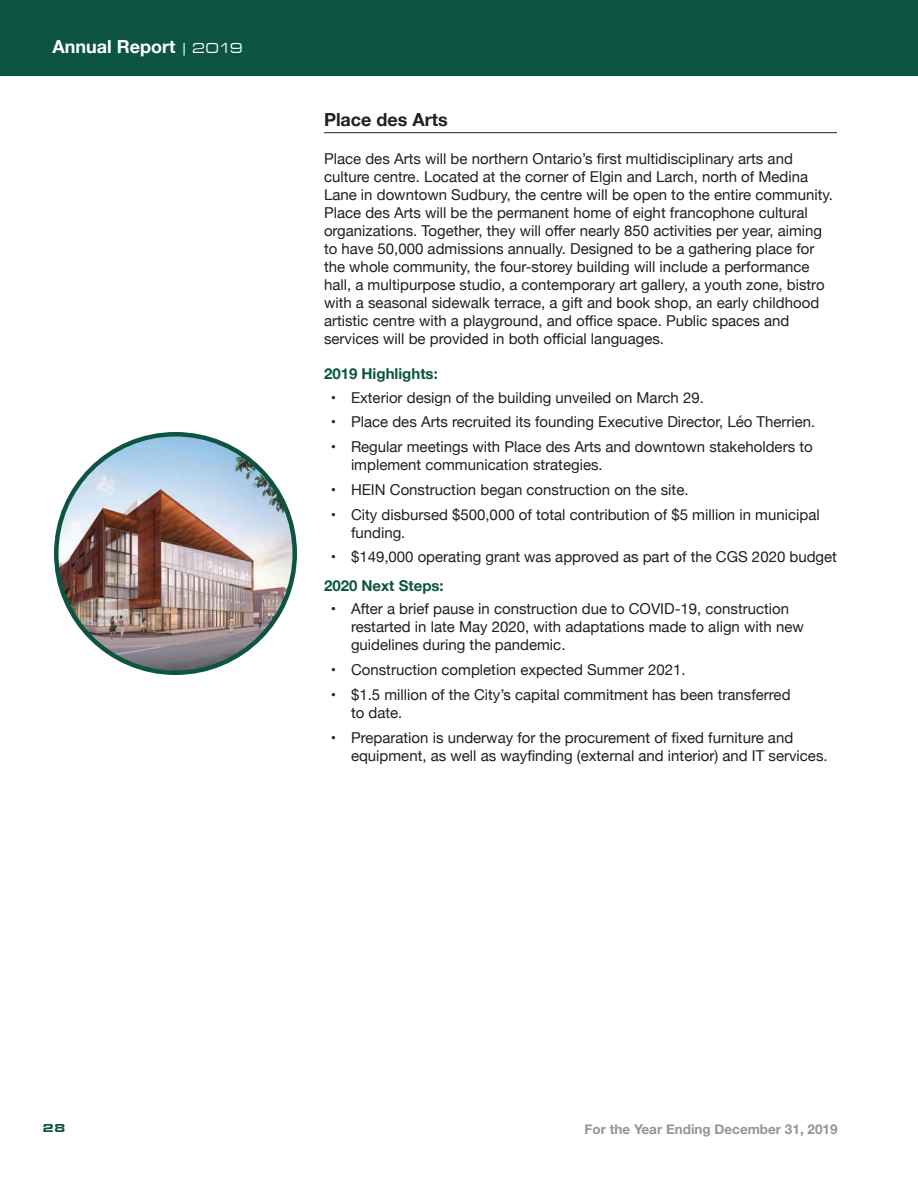
<style>
.page{position:relative;width:918px;height:1188px;background:#fff}
.page>*{position:absolute;margin:0;border:0;box-sizing:border-box;transform-origin:0 0}
.t1{font:700 18px "Helvetica Neue";color:#fff}
.H3_NEW{font:700 18px "Helvetica Neue";color:#231f20}
.P_BODY{font:15px/18px "Helvetica Neue";color:#231f20}
.t2{font:700 15px "Helvetica Neue";color:#0d5540}
.t3{font:700 13.5px "Helvetica Neue";color:#939598}
.t4{font:900 12px "Eurostile Extended";color:#0d5540}
.s1{font-family:"Eurostile T Regu Exte";font-weight:400;font-size:15px}
</style>
<div class="page">
<div style="left:0;top:0;width:918px;height:76px;background:#0d5540"></div>
<hr style="left:324px;top:132px;width:513px;height:1px;background:#231f20">
<img style="left:56px;top:434px;width:239px;height:239px;border-radius:119px">
<p class="t1" style="left:52px;top:32px;width:192px">Annual Report <span class="s1">| 2019</span></p>
<p class="H3_NEW" style="left:324px;top:105px;width:125px">Place des Arts</p>
<p class="P_BODY" style="left:324px;top:150px;width:511px">Place des Arts will be northern Ontario’s first multidisciplinary arts and culture centre. Located at the corner of Elgin and Larch, north of Medina Lane in downtown Sudbury, the centre will be open to the entire community.<br>Place des Arts will be the permanent home of eight francophone cultural organizations. Together, they will offer nearly 850 activities per year, aiming to have 50,000 admissions annually. Designed to be a gathering place for the whole community, the four-storey building will include a performance hall, a multipurpose studio, a contemporary art gallery, a youth zone, bistro with a seasonal sidewalk terrace, a gift and book shop, an early childhood artistic centre with a playground, and office space. Public spaces and services will be provided in both official languages.</p>
<h4 class="t2" style="left:324px;top:362px;width:115px">2019 Highlights:</h4>
<p class="P_BODY" style="left:331px;top:389px;width:375px">• Exterior design of the building unveiled on March 29.</p>
<p class="P_BODY" style="left:331px;top:414px;width:486px">• Place des Arts recruited its founding Executive Director, Léo Therrien.</p>
<p class="P_BODY" style="left:351px;top:439px;width:463px;text-indent:-20px">• Regular meetings with Place des Arts and downtown stakeholders to implement communication strategies.</p>
<p class="P_BODY" style="left:331px;top:481px;width:359px">• HEIN Construction began construction on the site.</p>
<p class="P_BODY" style="left:351px;top:506px;width:470px;text-indent:-20px">• City disbursed $500,000 of total contribution of $5 million in municipal funding.</p>
<p class="P_BODY" style="left:331px;top:549px;width:508px">• $149,000 operating grant was approved as part of the CGS 2020 budget</p>
<h4 class="t2" style="left:324px;top:574px;width:121px">2020 Next Steps:</h4>
<p class="P_BODY" style="left:351px;top:601px;width:454px;text-indent:-20px">• After a brief pause in construction due to COVID-19, construction restarted in late May 2020, with adaptations made to align with new guidelines during the pandemic.</p>
<p class="P_BODY" style="left:331px;top:662px;width:356px">• Construction completion expected Summer 2021.</p>
<p class="P_BODY" style="left:351px;top:686px;width:441px;text-indent:-20px">• $1.5 million of the City’s capital commitment has been transferred to date.</p>
<p class="P_BODY" style="left:351px;top:729px;width:478px;text-indent:-20px">• Preparation is underway for the procurement of fixed furniture and equipment, as well as wayfinding (external and interior) and IT services.</p>
<p class="t4" style="left:43px;top:1121px;width:24px">28</p>
<p class="t3" style="left:584px;top:1118px;width:255px">For the Year Ending December 31, 2019</p>
</div>
